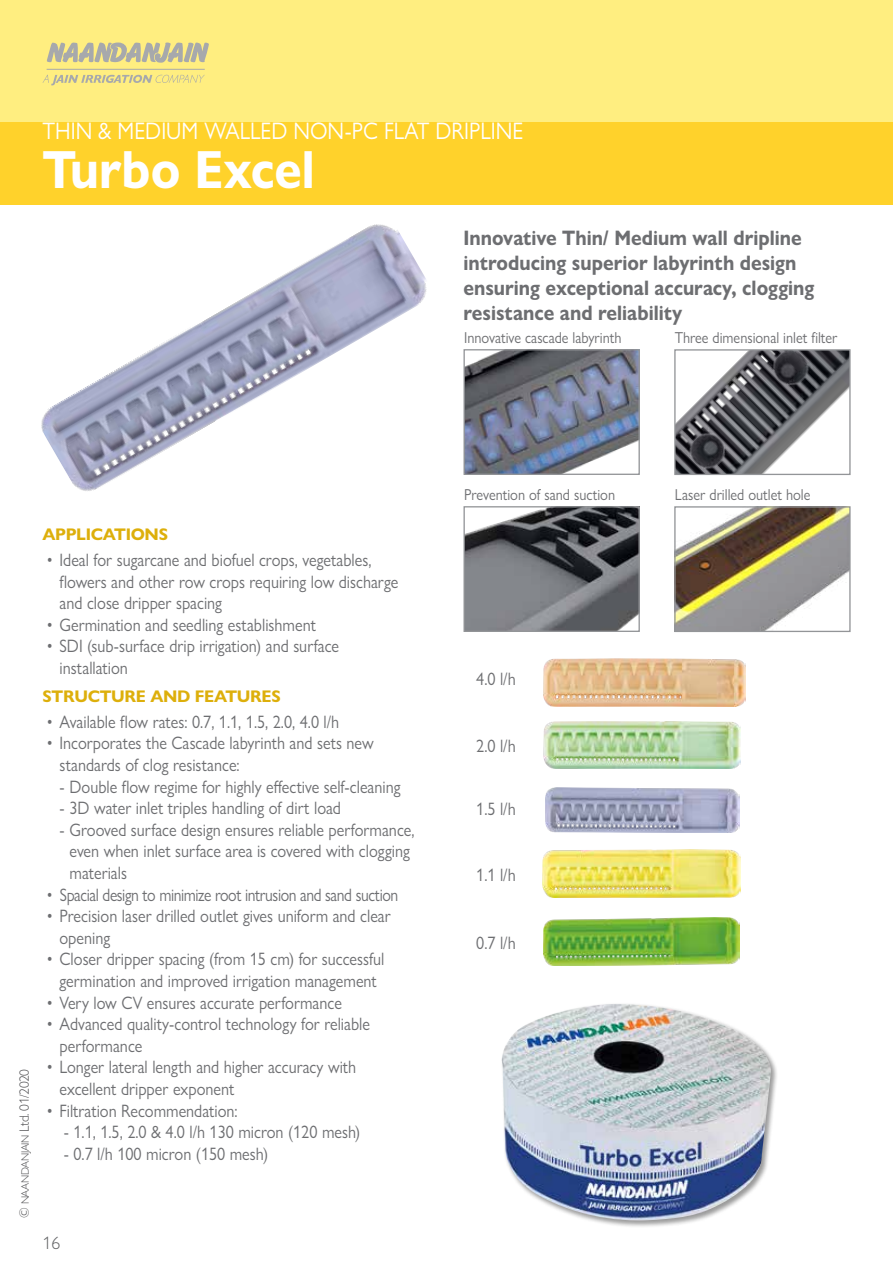
<style>
.page{position:relative;width:893px;height:1263px;background:#fff}
.page>*{position:absolute;margin:0;border:0;box-sizing:border-box;transform-origin:0 0}
.t1{font:700 54px "Gill Sans Nova";color:#fff;scale:.9 1}
.t2{font:24px "Gill Sans Nova";color:#fff;scale:.9 1}
.t3{font:700 21px/25.2px "Gill Sans Nova";color:#6d6e71;scale:.9 1}
.t4{font:18px/21.6px "Gill Sans Nova";color:#6d6e71;scale:.9 1}
.t5{font:18px "Gill Sans Nova";letter-spacing:-.025em;color:#6d6e71;scale:.87 1}
.t6{font:300 18px "Gill Sans Nova";color:#636466}
.t7{font:700 16.95px "Gill Sans Nova";letter-spacing:-.02em;color:#ddaf0b}
.t8{font:15.9px "Gill Sans Nova";color:#6d6e71;scale:.9 1}
.t9{font:300 13.5px "Gill Sans Nova";letter-spacing:-.03em;color:#4d4d4f}
.s1{font-size:10.8px}
</style>
<div class="page">
<div style="left:0;top:0;width:893px;height:122px;background:#ffee80"></div>
<div style="left:0;top:122px;width:893px;height:82px;background:#ffd22b"></div>
<svg style="left:43px;top:75px;width:162px;height:10px"></svg>
<svg style="left:47px;top:42px;width:162px;height:21px"></svg>
<hr style="left:47px;top:69px;width:158px;height:1px;background:#a7a9ac">
<img style="left:41px;top:224px;width:386px;height:267px">
<img style="left:465px;top:351px;width:173px;height:122px">
<div style="left:463px;top:349px;width:177px;height:126px;border:1px solid #939598"></div>
<img style="left:465px;top:508px;width:173px;height:122px">
<div style="left:463px;top:506px;width:177px;height:126px;border:1px solid #939598"></div>
<img style="left:676px;top:351px;width:173px;height:122px">
<div style="left:674px;top:349px;width:177px;height:126px;border:1px solid #939598"></div>
<img style="left:676px;top:508px;width:173px;height:122px">
<div style="left:674px;top:506px;width:177px;height:126px;border:1px solid #939598"></div>
<img style="left:543px;top:658px;width:202px;height:48px">
<img style="left:543px;top:722px;width:198px;height:47px">
<img style="left:545px;top:787px;width:194px;height:45px">
<img style="left:543px;top:850px;width:198px;height:47px">
<img style="left:544px;top:918px;width:195px;height:47px">
<div style="left:501px;top:1002px;width:277px;height:226px;background:#000;opacity:.4"></div>
<img style="left:502px;top:1004px;width:270px;height:216px">
<h2 class="t2" style="left:43px;top:116px;width:536px">THIN &amp; MEDIUM WALLED NON-PC FLAT DRIPLINE</h2>
<h1 class="t1" style="left:43px;top:136px;width:304px">Turbo Excel</h1>
<p class="t3" style="left:463px;top:225px;width:391px">Innovative Thin/ Medium wall dripline introducing superior labyrinth design ensuring exceptional accuracy, clogging resistance and reliability</p>
<p class="t8" style="left:464px;top:328px;width:176px">Innovative cascade labyrinth</p>
<p class="t8" style="left:675px;top:328px;width:182px">Three dimensional inlet filter</p>
<p class="t9" style="left:16px;top:1218px;width:151px;rotate:-90deg">© <span class="s1">NAANDANJAIN</span> Ltd. 01/2020</p>
<p class="t7" style="left:43px;top:524px;width:127px">APPLICATIONS</p>
<p class="t4" style="left:60px;top:549px;width:378px;text-indent:-13px">• Ideal for sugarcane and biofuel crops, vegetables, flowers and other row crops requiring low discharge and close dripper spacing</p>
<p class="t4" style="left:47px;top:614px;width:301px">• Germination and seedling establishment</p>
<p class="t4" style="left:60px;top:635px;width:312px;text-indent:-13px">• SDI (sub-surface drip irrigation) and surface installation</p>
<p class="t7" style="left:43px;top:686px;width:240px">STRUCTURE AND FEATURES</p>
<p class="t4" style="left:47px;top:711px;width:326px">• Available flow rates: 0.7, 1.1, 1.5, 2.0, 4.0 l/h</p>
<p class="t4" style="left:60px;top:732px;width:351px;text-indent:-13px">• Incorporates the Cascade labyrinth and sets new standards of clog resistance:</p>
<p class="t4" style="left:60px;top:775px;width:380px">- Double flow regime for highly effective self-cleaning</p>
<p class="t4" style="left:60px;top:797px;width:314px">- 3D water inlet triples handling of dirt load</p>
<p class="t4" style="left:70px;top:819px;width:385px;text-indent:-10px">- Grooved surface design ensures reliable performance, even when inlet surface area is covered with clogging materials</p>
<p class="t5" style="left:47px;top:883px;width:405px">• Spacial design to minimize root intrusion and sand suction</p>
<p class="t4" style="left:60px;top:905px;width:370px;text-indent:-13px">• Precision laser drilled outlet gives uniform and clear opening</p>
<p class="t4" style="left:47px;top:948px;width:377px;text-align:center">• Closer dripper spacing (from 15 cm) for successful germination and improved irrigation management</p>
<p class="t4" style="left:47px;top:991px;width:329px">• Very low CV ensures accurate performance</p>
<p class="t4" style="left:60px;top:1013px;width:346px;text-indent:-13px">• Advanced quality-control technology for reliable performance</p>
<p class="t4" style="left:60px;top:1056px;width:331px;text-indent:-13px">• Longer lateral length and higher accuracy with excellent dripper exponent</p>
<p class="t4" style="left:47px;top:1099px;width:214px">• Filtration Recommendation:</p>
<p class="t4" style="left:64px;top:1121px;width:331px">- 1.1, 1.5, 2.0 &amp; 4.0 l/h 130 micron (120 mesh)</p>
<p class="t4" style="left:64px;top:1143px;width:229px">- 0.7 l/h 100 micron (150 mesh)</p>
<p class="t6" style="left:43px;top:1232px;width:19px">16</p>
<p class="t8" style="left:464px;top:485px;width:169px">Prevention of sand suction</p>
<p class="t4" style="left:476px;top:667px;width:45px">4.0 l/h</p>
<p class="t4" style="left:476px;top:735px;width:45px">2.0 l/h</p>
<p class="t4" style="left:476px;top:798px;width:45px">1.5 l/h</p>
<p class="t4" style="left:476px;top:863px;width:45px">1.1 l/h</p>
<p class="t4" style="left:476px;top:932px;width:45px">0.7 l/h</p>
<p class="t8" style="left:675px;top:485px;width:152px">Laser drilled outlet hole</p>
</div>
